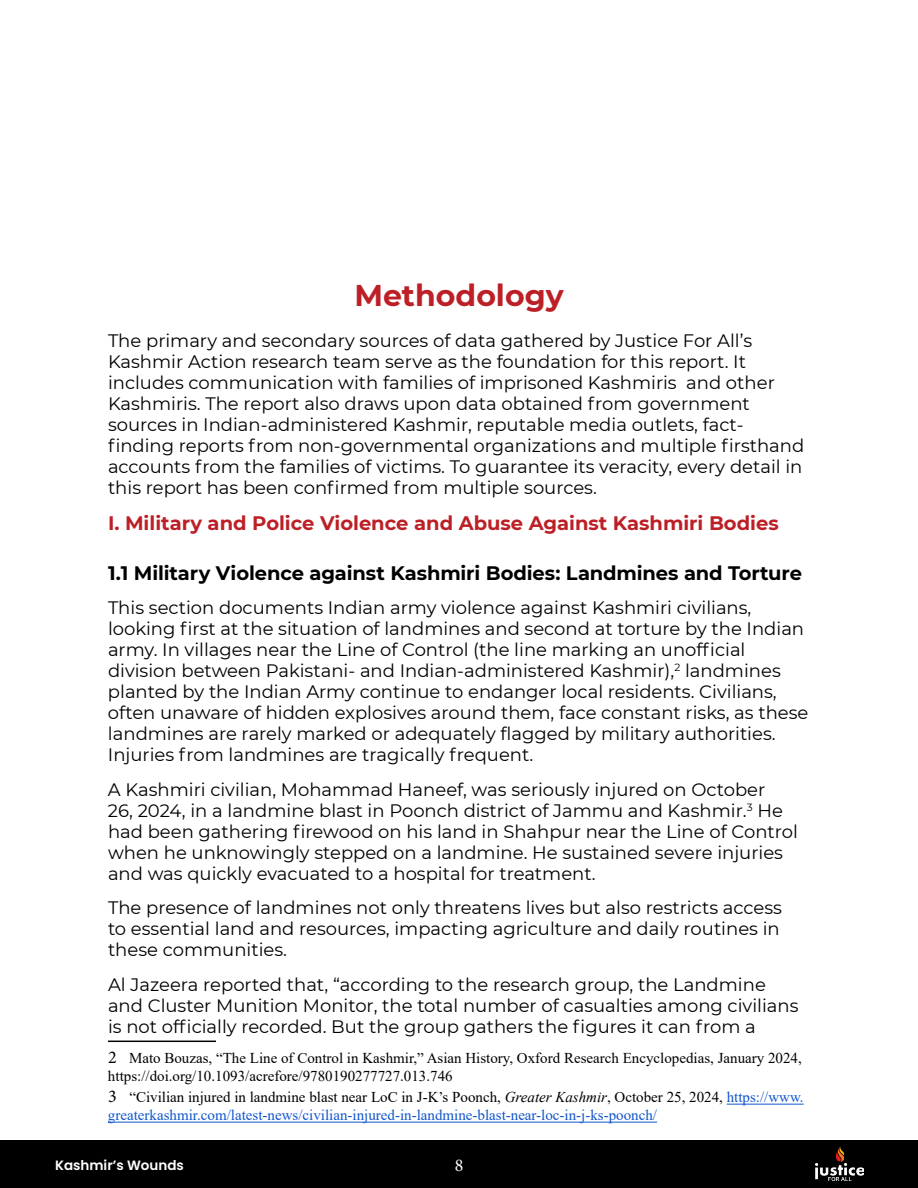
<style>
.page{position:relative;width:918px;height:1188px;background:#fff}
.page>*{position:absolute;margin:0;border:0;box-sizing:border-box;transform-origin:0 0}
.t1{font:700 30px "Montserrat";color:#bc2026}
.t2{font:700 19.5px "Montserrat";letter-spacing:-.01em;color:#000}
.t3{font:700 19.5px "Montserrat";color:#bc2026}
.t4{font:18px/21px "Montserrat";color:#000}
.t5{font:18px "Minion Pro";color:#fff}
.t6{font:15px/18px "Times New Roman";color:#15c}
.t7{font:15px/18px "Times New Roman";color:#000}
.t8{font:600 13.5px "Poppins";color:#fff}
.s1{font-family:"Minion Pro";font-size:18px}
.s2{font-family:"Minion Pro";font-size:18px;color:#000}
.s3{color:#000}
.s4{font-style:italic;color:#000}
</style>
<div class="page">
<div style="left:0;top:1141px;width:918px;height:47px;background:#000"></div>
<img style="left:815px;top:1147px;width:49px;height:34px">
<hr style="left:108px;top:1041px;width:108px;height:1px;background:#000">
<hr style="left:727px;top:1104px;width:77px;height:1px;background:#15c">
<hr style="left:108px;top:1122px;width:549px;height:1px;background:#15c">
<h1 class="t1" style="left:354px;top:274px;width:211px">Methodology</h1>
<p class="t4" style="left:108px;top:330px;width:698px">The primary and secondary sources of data gathered by Justice For All’s Kashmir Action research team serve as the foundation for this report. It includes communication with families of imprisoned Kashmiris and other Kashmiris. The report also draws upon data obtained from government sources in Indian-administered Kashmir, reputable media outlets, fact&shy;finding reports from non-governmental organizations and multiple firsthand accounts from the families of victims. To guarantee its veracity, every detail in this report has been confirmed from multiple sources.</p>
<p class="t3" style="left:108px;top:509px;width:672px">I. Military and Police Violence and Abuse Against Kashmiri Bodies</p>
<p class="t2" style="left:108px;top:559px;width:695px">1.1 Military Violence against Kashmiri Bodies: Landmines and Torture</p>
<p class="t4" style="left:108px;top:597px;width:702px">This section documents Indian army violence against Kashmiri civilians, looking first at the situation of landmines and second at torture by the Indian army. In villages near the Line of Control (the line marking an unofficial division between Pakistani- and Indian-administered Kashmir),<sup>2</sup> landmines planted by the Indian Army continue to endanger local residents. Civilians, often unaware of hidden explosives around them, face constant risks, as these landmines are rarely marked or adequately flagged by military authorities.<br>Injuries from landmines are tragically frequent.</p>
<p class="t4" style="left:108px;top:778px;width:691px">A Kashmiri civilian, Mohammad Haneef, was seriously injured on October<br>26, 2024, in a landmine blast in Poonch district of Jammu and Kashmir.<sup>3</sup> He had been gathering firewood on his land in Shahpur near the Line of Control when he unknowingly stepped on a landmine. He sustained severe injuries and was quickly evacuated to a hospital for treatment.</p>
<p class="t4" style="left:108px;top:897px;width:675px">The presence of landmines not only threatens lives but also restricts access to essential land and resources, impacting agriculture and daily routines in these communities.</p>
<p class="t4" style="left:108px;top:973px;width:692px">Al Jazeera reported that, “according to the research group, the Landmine and Cluster Munition Monitor, the total number of casualties among civilians is not officially recorded. But the group gathers the figures it can from a</p>
<p class="t7" style="left:108px;top:1048px;width:695px"><span class="s1">2</span> Mato Bouzas, “The Line of Control in Kashmir,” Asian History, Oxford Research Encyclopedias, January 2024, https://doi.org/10.1093/acrefore/9780190277727.013.746</p>
<p class="t6" style="left:108px;top:1088px;width:697px"><span class="s2">3</span> <span class="s3">“Civilian injured in landmine blast near LoC in J-K’s Poonch,</span> <span class="s4">Greater Kashmir</span><span class="s3">, October 25, 2024,</span> https://www. greaterkashmir.com/latest-news/civilian-injured-in-landmine-blast-near-loc-in-j-ks-poonch/</p>
<p class="t8" style="left:55px;top:1157px;width:130px">Kashmir’s Wounds</p>
<p class="t5" style="left:455px;top:1153px;width:10px">8</p>
</div>
